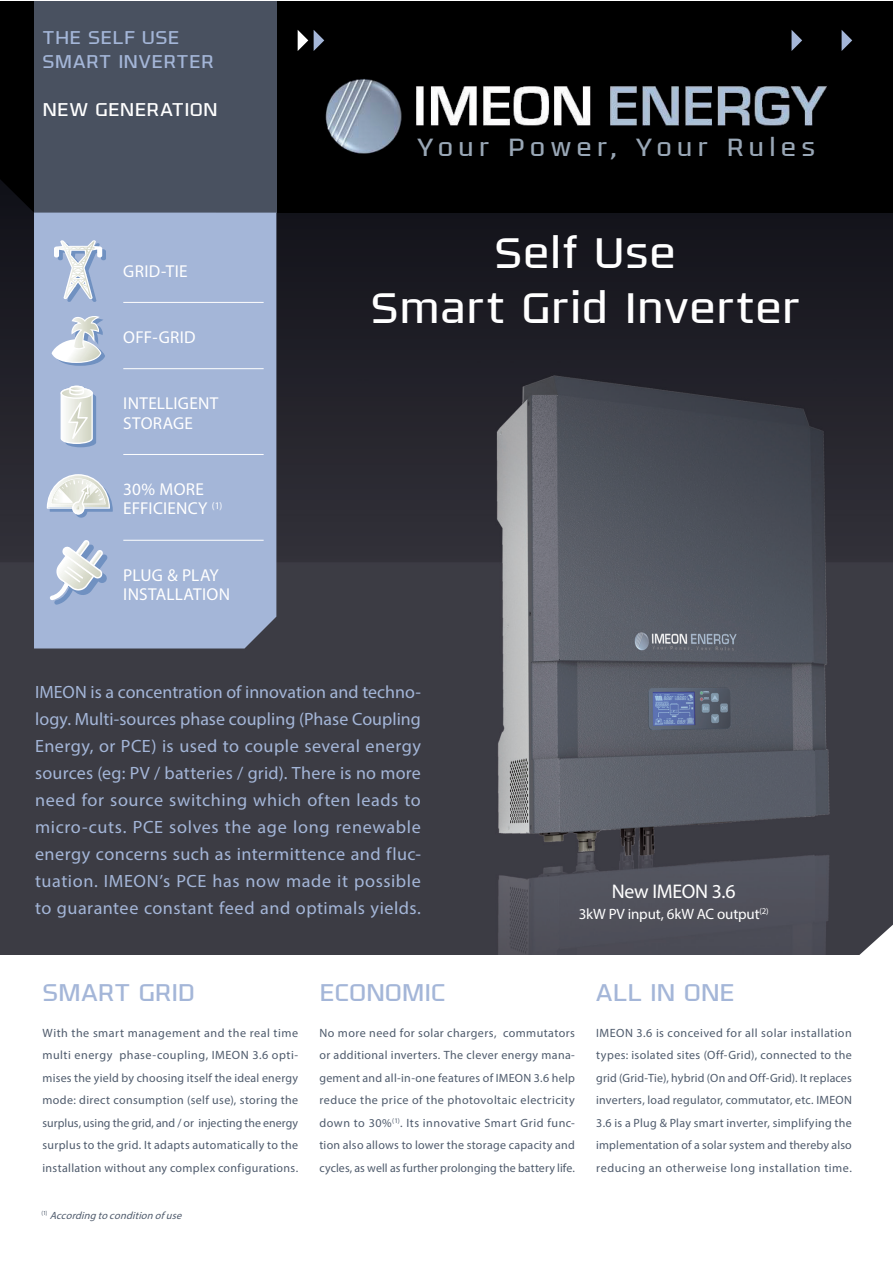
<style>
.page{position:relative;width:893px;height:1263px;background:#fff}
.page>*{position:absolute;margin:0;border:0;box-sizing:border-box;transform-origin:0 0}
.t1{font:300 45px/55.8px "Olney";letter-spacing:.015em;color:#fff;text-align:center}
.t2{font:300 26.25px "Olney";letter-spacing:.19em;color:#99a7b6}
.t3{font:300 25.5px "Olney";letter-spacing:-.01em;color:#a4b6d8}
.t4{font:19.8px "Myriad Pro";letter-spacing:-.015em;color:#fff}
.t5{font:300 19.5px/24px "Olney";letter-spacing:.015em;color:#a4b6d8}
.t6{font:300 19.5px "Olney";letter-spacing:.01em;color:#fff}
.t7{font:17.85px/27px "Myriad Pro";letter-spacing:.025em;color:#a4b6d8;text-align:justify}
.t8{font:17.25px/19.5px "Myriad Pro";letter-spacing:.015em;color:#fff}
.t9{font:15px "Myriad Pro";letter-spacing:-.01em;color:#fff}
.t10{font:12px/22.5px "Myriad Pro";letter-spacing:.025em;color:#4f5b6c;text-align:justify}
.t11{font:italic 10.5px "Myriad Pro";color:#4f5b6c}
</style>
<div class="page">
<img style="left:0;top:213px;width:892px;height:741px">
<svg style="left:852px;top:925px;width:40px;height:30px"></svg>
<svg style="left:0;top:1px;width:34px;height:212px;background:#010102"></svg>
<img style="left:276px;top:1px;width:616px;height:212px">
<svg style="left:791px;top:30px;width:11px;height:21px"></svg>
<svg style="left:842px;top:30px;width:10px;height:21px"></svg>
<div style="left:34px;top:1px;width:242px;height:212px;background:#495160"></div>
<svg style="left:298px;top:30px;width:10px;height:21px"></svg>
<svg style="left:314px;top:30px;width:10px;height:21px"></svg>
<div style="left:34px;top:213px;width:242px;height:435px;background:#a4b6d8"></div>
<hr style="left:123px;top:302px;width:141px;height:1px;background:#fff">
<hr style="left:123px;top:368px;width:141px;height:1px;background:#fff">
<hr style="left:123px;top:454px;width:141px;height:1px;background:#fff">
<hr style="left:123px;top:540px;width:141px;height:1px;background:#fff">
<svg style="left:61px;top:386px;width:35px;height:61px"></svg>
<svg style="left:47px;top:474px;width:66px;height:44px"></svg>
<svg style="left:50px;top:540px;width:58px;height:65px"></svg>
<svg style="left:52px;top:315px;width:53px;height:51px"></svg>
<svg style="left:54px;top:240px;width:52px;height:62px"></svg>
<h3 class="t5" style="left:43px;top:25px;width:173px">THE SELF USE<br>SMART INVERTER</h3>
<h3 class="t6" style="left:43px;top:97px;width:177px">NEW GENERATION</h3>
<h3 class="t8" style="left:123px;top:261px;width:66px">GRID-TIE</h3>
<h3 class="t8" style="left:123px;top:327px;width:74px">OFF-GRID</h3>
<h3 class="t8" style="left:123px;top:393px;width:96px">INTELLIGENT<br>STORAGE</h3>
<h3 class="t8" style="left:123px;top:479px;width:101px">30% MORE<br>EFFICIENCY <sup>(1)</sup></h3>
<h3 class="t8" style="left:123px;top:565px;width:108px">PLUG &amp; PLAY<br>INSTALLATION</h3>
<h2 class="t2" style="left:417px;top:130px;width:400px">Your Power, Your Rules</h2>
<h1 class="t1" style="left:371px;top:223px;width:430px">Self Use<br>Smart Grid Inverter</h1>
<p class="t7" style="left:35px;top:678px;width:387px">IMEON is a concentration of innovation and techno&shy;logy. Multi-sources phase coupling (Phase Coupling Energy, or PCE) is used to couple several energy sources (eg: PV / batteries / grid). There is no more need for source switching which often leads to micro-cuts. PCE solves the age long renewable energy concerns such as intermittence and fluc&shy;tuation. IMEON’s PCE has now made it possible to guarantee constant feed and optimals yields.</p>
<h3 class="t4" style="left:612px;top:879px;width:125px">New IMEON 3.6</h3>
<p class="t9" style="left:579px;top:905px;width:191px">3kW PV input, 6kW AC output<sup>(2)</sup></p>
<h3 class="t3" style="left:43px;top:976px;width:154px">SMART GRID</h3>
<p class="t10" style="left:43px;top:1021px;width:257px">With the smart management and the real time multi energy phase-coupling, IMEON 3.6 opti&shy;mises the yield by choosing itself the ideal energy mode: direct consumption (self use), storing the surplus, using the grid, and / or injecting the energy surplus to the grid. It adapts automatically to the installation without any complex configurations.</p>
<p class="t11" style="left:41px;top:1209px;width:145px"><sup>(</sup> <sup>1</sup> <sup>)</sup> Accordingtoconditionofuse</p>
<h3 class="t3" style="left:319px;top:976px;width:127px">ECONOMIC</h3>
<p class="t10" style="left:319px;top:1021px;width:257px">No more need for solar chargers, commutators or additional inverters. The clever energy mana&shy;gement and all-in-one features of IMEON 3.6 help reduce the price of the photovoltaic electricity down to 30%<sup>(1)</sup>. Its innovative Smart Grid func&shy;tion also allows to lower the storage capacity and cycles, as well as further prolonging the battery life.</p>
<h3 class="t3" style="left:596px;top:976px;width:140px">ALL IN ONE</h3>
<p class="t10" style="left:596px;top:1021px;width:257px">IMEON 3.6 is conceived for all solar installation types: isolated sites (Off-Grid), connected to the grid (Grid-Tie), hybrid (On and Off-Grid). It replaces inverters, load regulator, commutator, etc. IMEON 3.6 is a Plug &amp; Play smart inverter, simplifying the implementation of a solar system and thereby also reducing an otherweise long installation time.</p>
</div>
